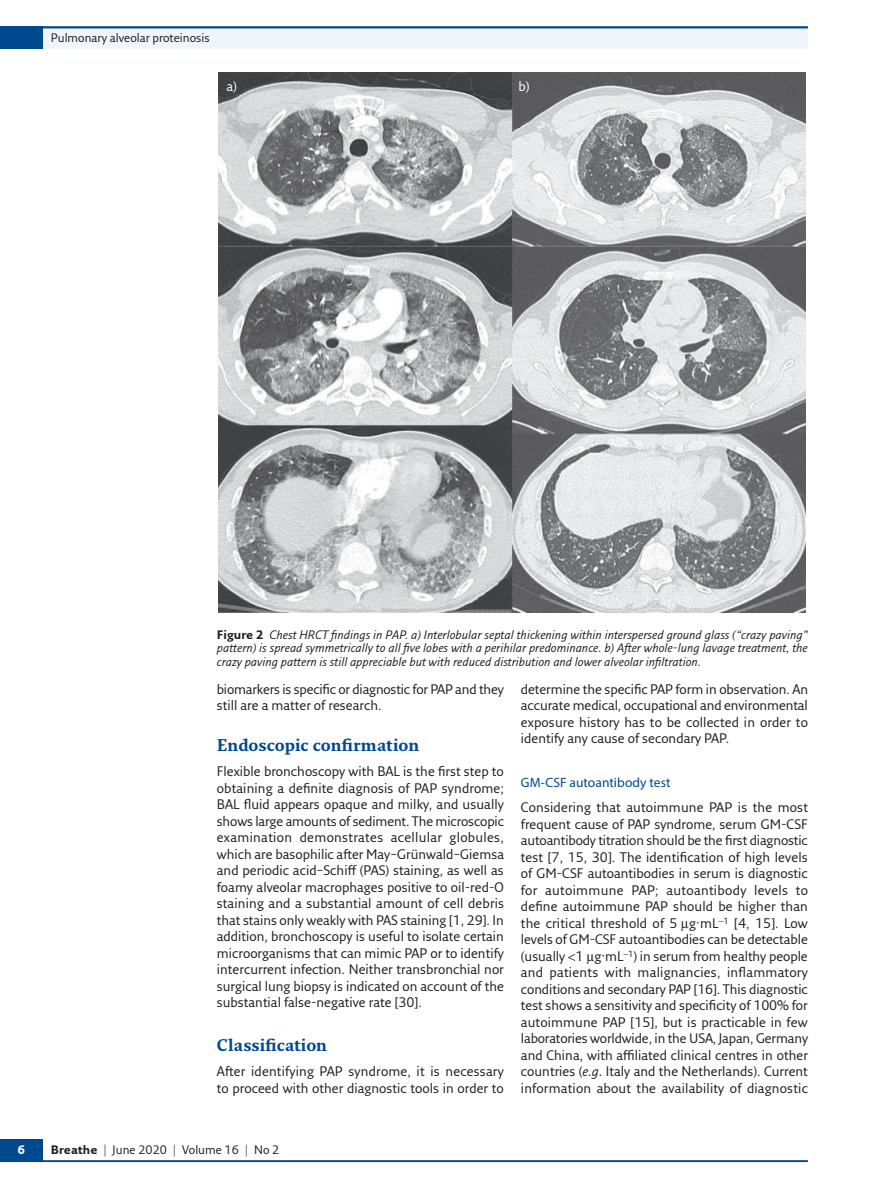
<style>
.page{position:relative;width:893px;height:1191px;background:#fff}
.page>*{position:absolute;margin:0;border:0;box-sizing:border-box;transform-origin:0 0}
.t1{font:700 16.5px "Fresco Std";letter-spacing:-.005em;color:#01498e}
.t2{font:13.5px/16.5px "Fresco Sans Pro";color:#231f20;text-align:justify}
.t3{font:13.5px "Myriad Pro";letter-spacing:.005em;color:#01498e}
.t4{font:13.5px "Fresco Sans Pro";color:#fff}
.t5{font:italic 12px/13.5px "Fresco Sans Pro";color:#231f20;text-align:justify}
.t6{font:12px "Fresco Sans Pro";color:#231f20}
.t7{font:700 12px "Fresco Sans Pro";color:#fff}
.s1{font-weight:700;font-style:normal}
.s2{font-style:italic}
.s3{font-weight:700}
</style>
<div class="page">
<hr style="left:0;top:1160px;width:808px;height:2px;background:#01498e">
<div style="left:0;top:1138px;width:43px;height:23px;background:#01498e"></div>
<div style="left:0;top:26px;width:808px;height:23px;background:#eff5fb"></div>
<hr style="left:0;top:26px;width:808px;height:2px;background:#01498e">
<div style="left:0;top:26px;width:43px;height:23px;background:#01498e"></div>
<img style="left:219px;top:72px;width:587px;height:540px">
<p class="t6" style="left:51px;top:30px;width:160px">Pulmonary alveolar proteinosis</p>
<p class="t4" style="left:226px;top:78px;width:12px">a)</p>
<p class="t4" style="left:518px;top:78px;width:13px">b)</p>
<p class="t5" style="left:217px;top:627px;width:593px"><span class="s1">Figure 2</span> Chest HRCT findings in PAP. a) Interlobular septal thickening within interspersed ground glass (“crazy paving” pattern) is spread symmetrically to all five lobes with a perihilar predominance. b) After whole-lung lavage treatment, the crazy paving pattern is still appreciable but with reduced distribution and lower alveolar infiltration.</p>
<p class="t2" style="left:217px;top:680px;width:288px">biomarkers is specific or diagnostic for PAP and they still are a matter of research.</p>
<p class="t1" style="left:217px;top:734px;width:204px">Endoscopic confirmation</p>
<p class="t2" style="left:217px;top:763px;width:289px">Flexible bronchoscopy with BAL is the first step to obtaining a definite diagnosis of PAP syndrome; BAL fluid appears opaque and milky, and usually shows large amounts of sediment. The microscopic examination demonstrates acellular globules, which are basophilic after May–Grünwald–Giemsa and periodic acid–Schiff (PAS) staining, as well as foamy alveolar macrophages positive to oil-red-O staining and a substantial amount of cell debris that stains only weakly with PAS staining [1, 29]. In addition, bronchoscopy is useful to isolate certain microorganisms that can mimic PAP or to identify intercurrent infection. Neither transbronchial nor surgical lung biopsy is indicated on account of the substantial false-negative rate [30].</p>
<p class="t1" style="left:217px;top:1034px;width:112px">Classification</p>
<p class="t2" style="left:217px;top:1063px;width:289px">After identifying PAP syndrome, it is necessary to proceed with other diagnostic tools in order to</p>
<p class="t2" style="left:521px;top:680px;width:289px">determine the specific PAP form in observation. An accurate medical, occupational and environmental exposure history has to be collected in order to identify any cause of secondary PAP.</p>
<p class="t3" style="left:521px;top:774px;width:151px">GM-CSF autoantibody test</p>
<p class="t2" style="left:521px;top:799px;width:289px">Considering that autoimmune PAP is the most frequent cause of PAP syndrome, serum GM-CSF autoantibody titration should be the first diagnostic test [7, 15, 30]. The identification of high levels of GM-CSF autoantibodies in serum is diagnostic for autoimmune PAP; autoantibody levels to define autoimmune PAP should be higher than the critical threshold of 5 g·mL−<sup>1</sup> [4, 15]. Low levels of GM-CSF autoantibodies can be detectable (usually 1 g·mL−<sup>1</sup>) in serum from healthy people and patients with malignancies, inflammatory conditions and secondary PAP [16]. This diagnostic test shows a sensitivity and specificity of 100% for autoimmune PAP [15], but is practicable in few laboratories worldwide, in the USA, Japan, Germany and China, with affiliated clinical centres in other countries (<span class="s2">e.g.</span> Italy and the Netherlands). Current information about the availability of diagnostic</p>
<p class="t7" style="left:18px;top:1142px;width:9px">6</p>
<p class="t6" style="left:51px;top:1142px;width:230px"><span class="s3">Breathe</span> | June 2020 | Volume 16 | No 2</p>
</div>
